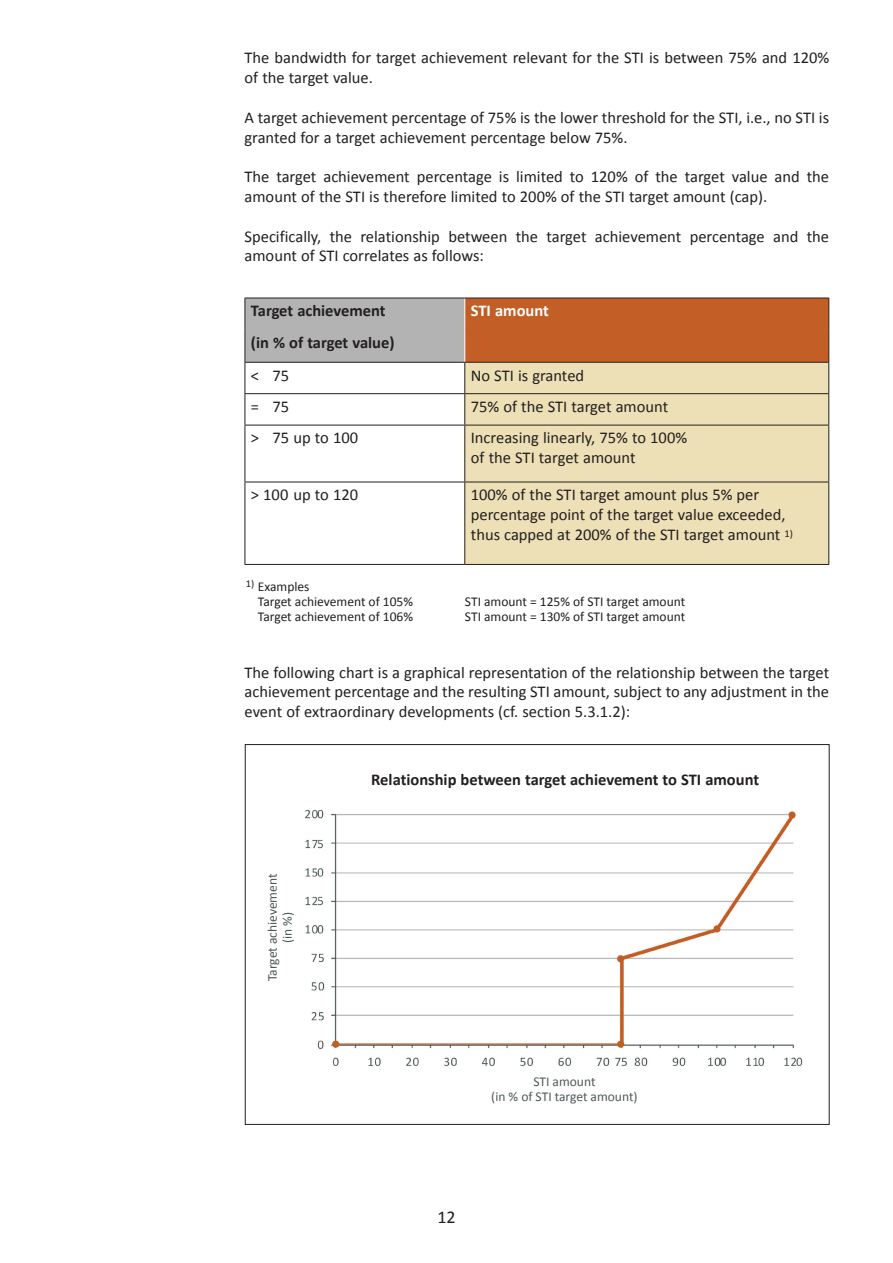
<style>
.page{position:relative;width:893px;height:1263px;background:#fff}
.page>*{position:absolute;margin:0;border:0;box-sizing:border-box;transform-origin:0 0}
.t1{font:18px "Calibri";color:#231f20}
.t2{font:16.5px/19.8px "Calibri";color:#231f20}
.t3{font:700 16.5px "Calibri";color:#231f20}
.t4{font:700 16.5px "Calibri";color:#fff}
.t5{font:13.5px/15px "Calibri";color:#231f20}
.t6{font:13.5px/15px "Calibri";color:#4f595a;text-align:center}
</style>
<div class="page">
<svg style="left:246px;top:299px;width:582px;height:63px;background:#bb7d5a"></svg>
<div style="left:465px;top:363px;width:363px;height:201px;background:#ede0b6"></div>
<hr style="left:245px;top:363px;width:1px;height:30px;background:#231f20">
<hr style="left:464px;top:363px;width:1px;height:30px;background:#231f20">
<hr style="left:828px;top:363px;width:1px;height:30px;background:#231f20">
<hr style="left:245px;top:393px;width:220px;height:1px;background:#231f20">
<hr style="left:245px;top:394px;width:1px;height:31px;background:#231f20">
<hr style="left:465px;top:393px;width:364px;height:1px;background:#231f20">
<hr style="left:464px;top:394px;width:1px;height:31px;background:#231f20">
<hr style="left:828px;top:394px;width:1px;height:31px;background:#231f20">
<hr style="left:245px;top:425px;width:220px;height:1px;background:#231f20">
<hr style="left:245px;top:425px;width:1px;height:57px;background:#231f20">
<hr style="left:465px;top:425px;width:364px;height:1px;background:#231f20">
<hr style="left:464px;top:425px;width:1px;height:57px;background:#231f20">
<hr style="left:828px;top:425px;width:1px;height:57px;background:#231f20">
<hr style="left:245px;top:482px;width:220px;height:1px;background:#231f20">
<hr style="left:245px;top:482px;width:1px;height:82px;background:#231f20">
<hr style="left:465px;top:482px;width:364px;height:1px;background:#231f20">
<hr style="left:464px;top:482px;width:1px;height:82px;background:#231f20">
<hr style="left:828px;top:482px;width:1px;height:82px;background:#231f20">
<hr style="left:464px;top:298px;width:1px;height:31px;background:#fff">
<hr style="left:464px;top:329px;width:1px;height:33px;background:#fff">
<hr style="left:245px;top:298px;width:1px;height:31px;background:#231f20">
<hr style="left:245px;top:298px;width:220px;height:1px;background:#231f20">
<hr style="left:465px;top:298px;width:364px;height:1px;background:#231f20">
<hr style="left:828px;top:298px;width:1px;height:31px;background:#231f20">
<hr style="left:245px;top:329px;width:1px;height:33px;background:#231f20">
<hr style="left:828px;top:329px;width:1px;height:33px;background:#231f20">
<hr style="left:245px;top:362px;width:220px;height:1px;background:#231f20">
<hr style="left:465px;top:362px;width:364px;height:1px;background:#231f20">
<hr style="left:245px;top:564px;width:220px;height:1px;background:#231f20">
<hr style="left:465px;top:564px;width:364px;height:1px;background:#231f20">
<img style="left:305px;top:810px;width:498px;height:257px">
<p class="t2" style="left:245px;top:48px;width:586px">The bandwidth for target achievement relevant for the STI is between 75% and 120% of the target value.</p>
<p class="t2" style="left:245px;top:107px;width:586px">A target achievement percentage of 75% is the lower threshold for the STI, i.e., no STI is granted for a target achievement percentage below 75%.</p>
<p class="t2" style="left:245px;top:167px;width:586px">The target achievement percentage is limited to 120% of the target value and the amount of the STI is therefore limited to 200% of the STI target amount (cap).</p>
<p class="t2" style="left:245px;top:226px;width:586px">Specifically, the relationship between the target achievement percentage and the amount of STI correlates as follows:</p>
<p class="t3" style="left:251px;top:300px;width:136px">Target achievement</p>
<p class="t4" style="left:471px;top:300px;width:80px">STI amount</p>
<p class="t3" style="left:251px;top:332px;width:145px">(in % of target value)</p>
<p class="t2" style="left:251px;top:365px;width:40px">&lt; 75</p>
<p class="t2" style="left:471px;top:365px;width:115px">No STI is granted</p>
<p class="t2" style="left:251px;top:397px;width:40px">= 75</p>
<p class="t2" style="left:471px;top:397px;width:199px">75% of the STI target amount</p>
<p class="t2" style="left:251px;top:428px;width:109px">&gt; 75 up to 100</p>
<p class="t2" style="left:471px;top:428px;width:218px">Increasing linearly, 75% to 100% of the STI target amount</p>
<p class="t2" style="left:251px;top:485px;width:109px">&gt; 100 up to 120</p>
<p class="t2" style="left:471px;top:485px;width:324px">100% of the STI target amount plus 5% per percentage point of the target value exceeded, thus capped at 200% of the STI target amount <sup>1)</sup></p>
<p class="t5" style="left:258px;top:579px;width:157px;text-indent:-12px"><sup>1)</sup> Examples<br>Target achievement of 105%</p>
<p class="t5" style="left:465px;top:594px;width:222px">STI amount = 125% of STI target amount</p>
<p class="t5" style="left:258px;top:609px;width:157px">Target achievement of 106%</p>
<p class="t5" style="left:465px;top:609px;width:222px">STI amount = 130% of STI target amount</p>
<p class="t2" style="left:245px;top:662px;width:586px;text-align:justify">The following chart is a graphical representation of the relationship between the target achievement percentage and the resulting STI amount, subject to any adjustment in the event of extraordinary developments (cf. section 5.3.1.2):</p>
<p class="t6" style="left:265px;top:981px;width:109px;rotate:-90deg">Target achievement (in %)</p>
<p class="t3" style="left:371px;top:769px;width:389px">Relationship between target achievement to STI amount</p>
<p class="t6" style="left:491px;top:1074px;width:148px">STI amount<br>(in % of STI target amount)</p>
<p class="t1" style="left:437px;top:1206px;width:20px">12</p>
</div>
